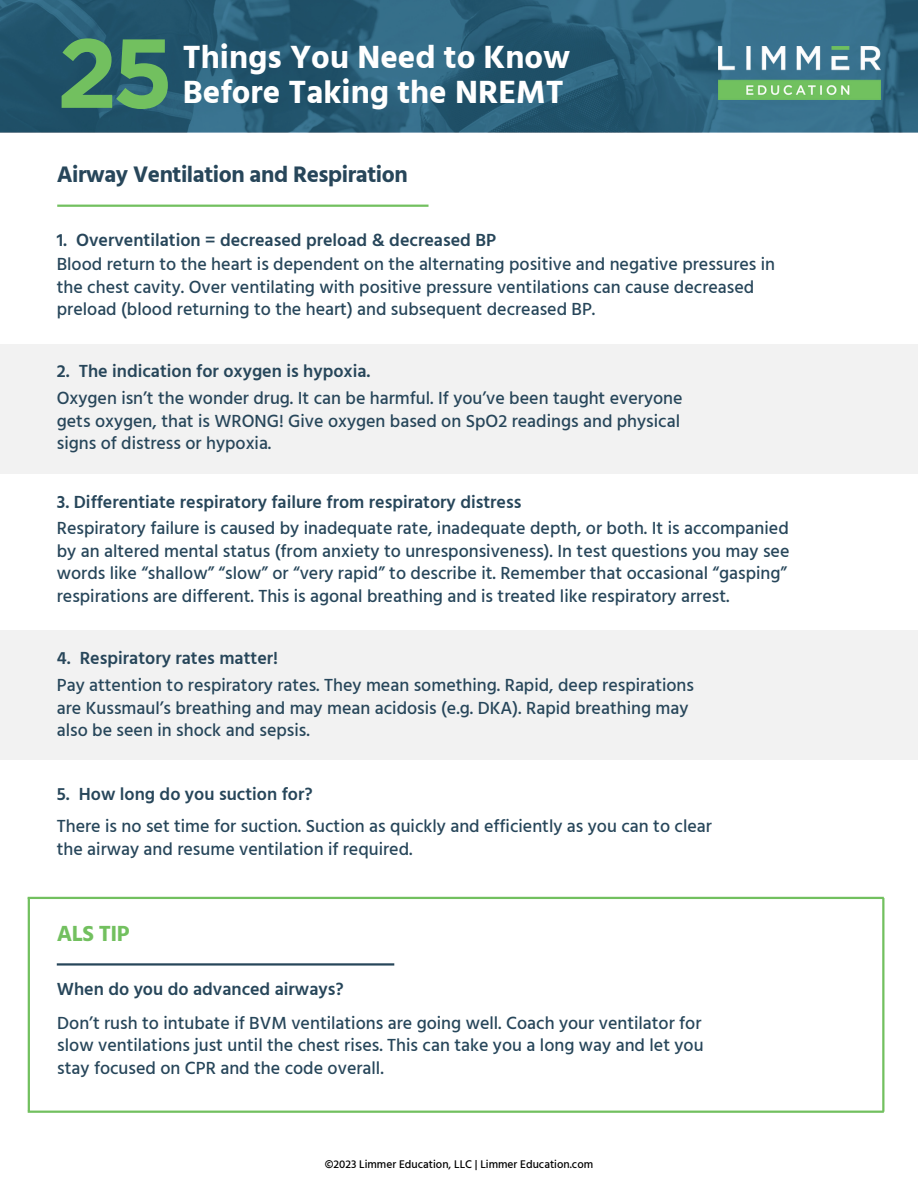
<style>
.page{position:relative;width:918px;height:1188px;background:#fff}
.page>*{position:absolute;margin:0;border:0;box-sizing:border-box;transform-origin:0 0}
.t1{font:700 97.8px "Gotham";color:#72c05f}
.t2{font:700 33px "Hind Guntur";color:#fff}
.t3{font:700 23.1px "Hind Guntur";letter-spacing:-.02em;color:#27465a}
.t4{font:700 22.5px "Hind Guntur";letter-spacing:-.02em;color:#72c05f}
.t5{font:500 18px/22.5px "Hind Guntur";color:#27465a}
.t6{font:600 18px "Hind Guntur";color:#27465a}
.t7{font:500 11.4px "Hind Guntur";color:#000}
</style>
<div class="page">
<hr style="left:57px;top:205px;width:372px;height:2px;background:#72c05f">
<hr style="left:57px;top:963px;width:337px;height:3px;background:#27465a">
<hr style="left:28px;top:897px;width:856px;height:2px;background:#72c05f">
<hr style="left:28px;top:1111px;width:856px;height:2px;background:#72c05f">
<hr style="left:882px;top:898px;width:2px;height:214px;background:#72c05f">
<hr style="left:28px;top:897px;width:2px;height:214px;background:#72c05f">
<div style="left:0;top:344px;width:918px;height:129px;background:#f2f2f2"></div>
<div style="left:0;top:631px;width:918px;height:129px;background:#f2f2f2"></div>
<img style="left:0;top:0;width:918px;height:132px">
<img style="left:719px;top:47px;width:162px;height:53px">
<h1 class="t1" style="left:57px;top:14px;width:118px">25</h1>
<h2 class="t2" style="left:183px;top:37px;width:389px">Things You Need to Know</h2>
<h2 class="t2" style="left:183px;top:72px;width:382px">Before Taking the NREMT</h2>
<p class="t3" style="left:57px;top:160px;width:352px">Airway Ventilation and Respiration</p>
<p class="t6" style="left:57px;top:229px;width:441px">1. Overventilation = decreased preload &amp; decreased BP</p>
<p class="t5" style="left:57px;top:253px;width:720px">Blood return to the heart is dependent on the alternating positive and negative pressures in the chest cavity. Over ventilating with positive pressure ventilations can cause decreased preload (blood returning to the heart) and subsequent decreased BP.</p>
<p class="t6" style="left:57px;top:360px;width:315px">2. The indication for oxygen is hypoxia.</p>
<p class="t5" style="left:57px;top:387px;width:627px">Oxygen isn’t the wonder drug. It can be harmful. If you’ve been taught everyone gets oxygen, that is WRONG! Give oxygen based on SpO2 readings and physical signs of distress or hypoxia.</p>
<p class="t6" style="left:57px;top:491px;width:466px">3. Differentiate respiratory failure from respiratory distress</p>
<p class="t5" style="left:57px;top:517px;width:734px">Respiratory failure is caused by inadequate rate, inadequate depth, or both. It is accompanied by an altered mental status (from anxiety to unresponsiveness). In test questions you may see words like “shallow” “slow” or “very rapid” to describe it. Remember that occasional “gasping” respirations are different. This is agonal breathing and is treated like respiratory arrest.</p>
<p class="t6" style="left:57px;top:648px;width:223px">4. Respiratory rates matter!</p>
<p class="t5" style="left:57px;top:674px;width:639px">Pay attention to respiratory rates. They mean something. Rapid, deep respirations are Kussmaul’s breathing and may mean acidosis (e.g. DKA). Rapid breathing may also be seen in shock and sepsis.</p>
<p class="t6" style="left:57px;top:783px;width:257px">5. How long do you suction for?</p>
<p class="t5" style="left:57px;top:815px;width:657px">There is no set time for suction. Suction as quickly and efficiently as you can to clear the airway and resume ventilation if required.</p>
<p class="t4" style="left:57px;top:920px;width:74px">ALS TIP</p>
<p class="t6" style="left:57px;top:979px;width:288px">When do you do advanced airways?</p>
<p class="t5" style="left:57px;top:1011px;width:648px;text-align:justify">Don’t rush to intubate if BVM ventilations are going well. Coach your ventilator for slow ventilations just until the chest rises. This can take you a long way and let you stay focused on CPR and the code overall.</p>
<p class="t7" style="left:325px;top:1157px;width:270px">©2023 Limmer Education, LLC | Limmer Education.com</p>
</div>
